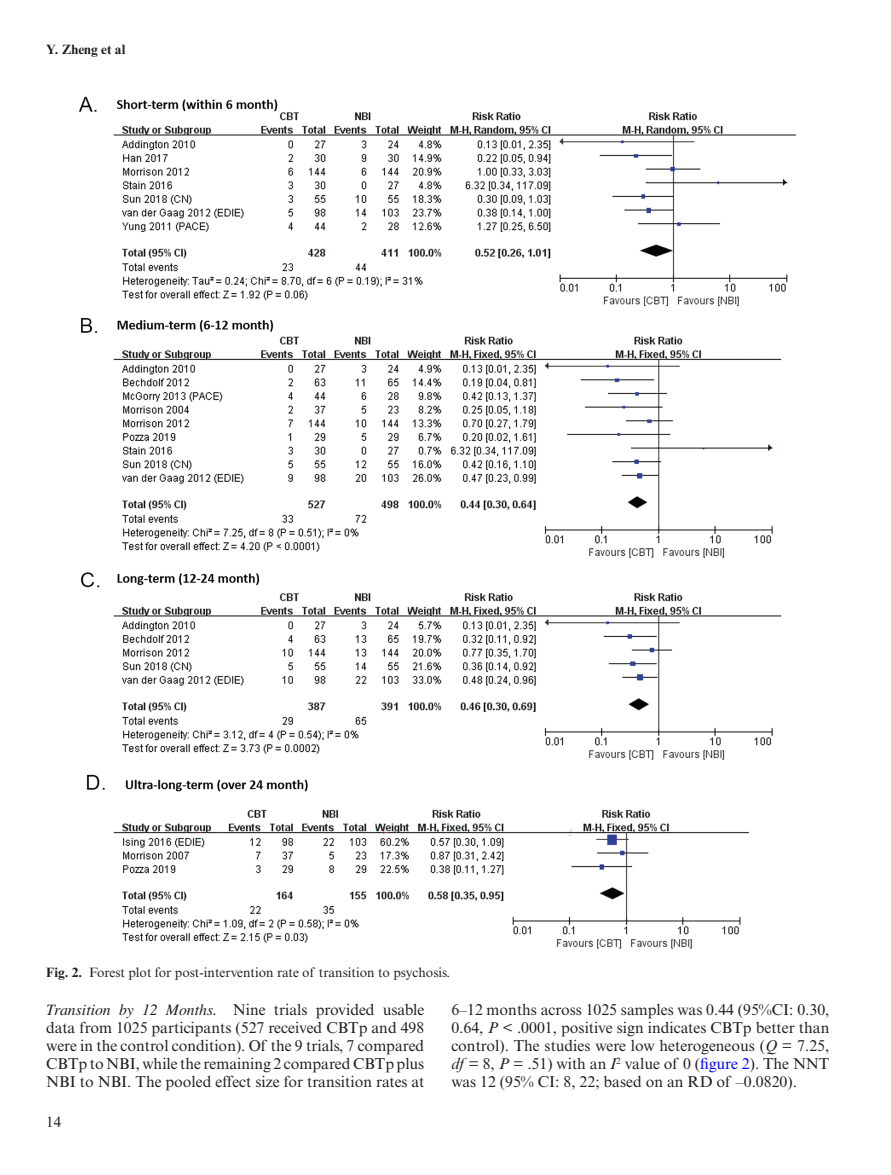
<style>
.page{position:relative;width:891px;height:1175px;background:#fff}
.page>*{position:absolute;margin:0;border:0;box-sizing:border-box;transform-origin:0 0}
.t1{font:15.75px/18px "Times New Roman MT Std";color:#231f20;text-align:justify}
.t2{font:15px "Times New Roman MT Std";color:#231f20}
.t3{font:13.5px "Times New Roman MT Std";color:#231f20}
.t4{font:700 13.5px "Times New Roman MT Std";color:#231f20}
.s1{font-weight:700}
.s2{font-family:"Times LT Std";font-style:italic}
.s3{font-style:italic}
.s4{color:#00f}
</style>
<div class="page">
<img style="left:78px;top:96px;width:718px;height:853px">
<p class="t4" style="left:46px;top:41px;width:81px">Y. Zheng et al</p>
<p class="t3" style="left:46px;top:964px;width:405px"><span class="s1">Fig. 2.</span> Forest plot for post-intervention rate of transition to psychosis.</p>
<p class="t1" style="left:46px;top:1000px;width:380px"><span class="s2">Transition by 12 Months.</span> Nine trials provided usable data from 1025 participants (527 received CBTp and 498 were in the control condition). Of the 9 trials, 7 compared CBTp to NBI, while the remaining 2 compared CBTp plus NBI to NBI. The pooled effect size for transition rates at</p>
<p class="t1" style="left:451px;top:1000px;width:380px">6–12 months across 1025 samples was 0.44 (95%CI: 0.30, 0.64, <span class="s3">P</span> &lt; .0001, positive sign indicates CBTp better than control). The studies were low heterogeneous (<span class="s3">Q</span> = 7.25, <span class="s3">df</span> = 8, <span class="s3">P</span> = .51) with an <span class="s3">I</span><sup>2</sup> value of 0 (<span class="s4">figure 2</span>). The NNT was 12 (95% CI: 8, 22; based on an RD of –0.0820).</p>
<p class="t2" style="left:46px;top:1113px;width:17px">14</p>
</div>
